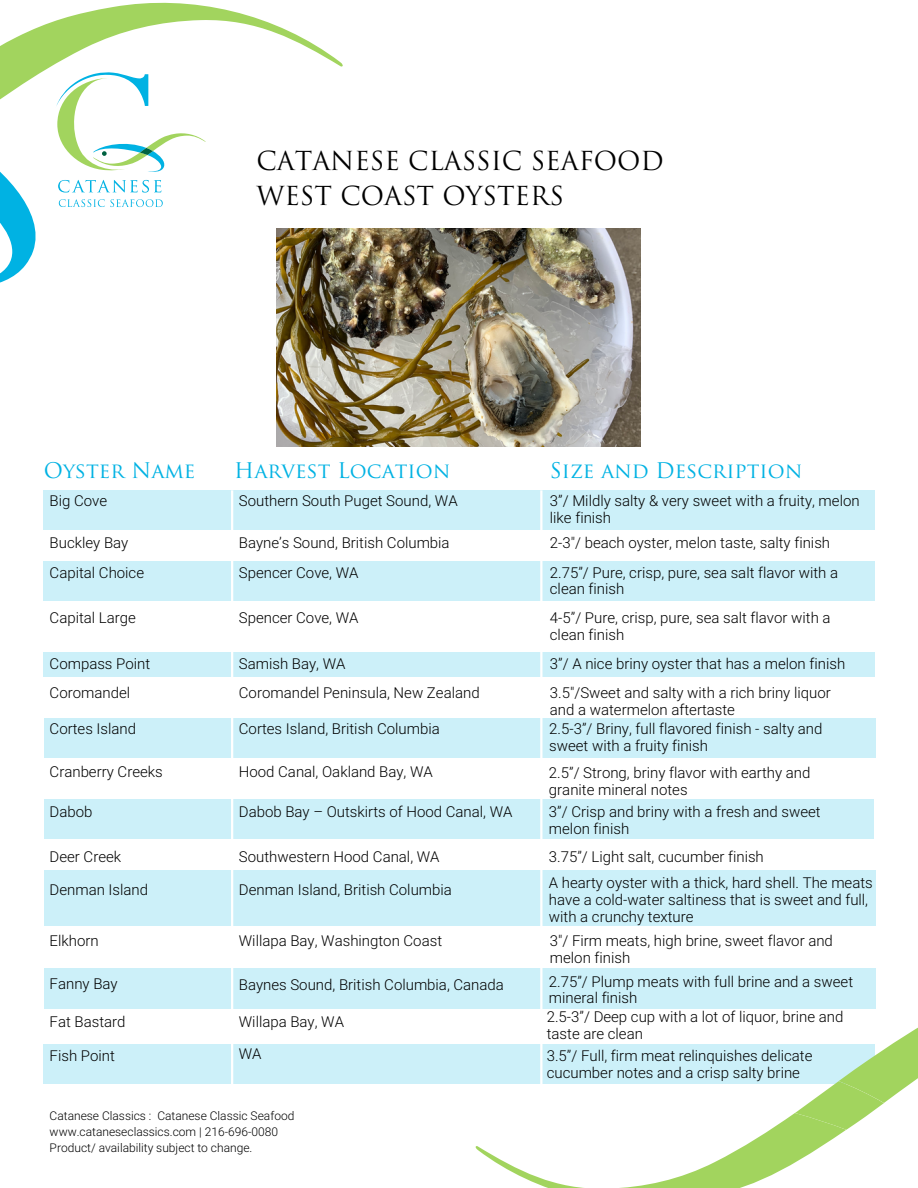
<style>
.page{position:relative;width:918px;height:1188px;background:#fff}
.page>*{position:absolute;margin:0;border:0;box-sizing:border-box;transform-origin:0 0}
.t1{font:25.5px "Trajan Pro";color:#000}
.t2{font:21px "Trajan Pro";color:#00b2e3}
.t3{font:300 15px/16.8px "Roboto";color:#000}
.t4{font:300 12px "Roboto";color:#000}
</style>
<div class="page">
<svg style="left:0;top:2px;width:343px;height:98px"></svg>
<svg style="left:0;top:171px;width:36px;height:112px"></svg>
<svg style="left:58px;top:180px;width:103px;height:13px"></svg>
<svg style="left:56px;top:71px;width:150px;height:101px"></svg>
<svg style="left:59px;top:199px;width:104px;height:8px"></svg>
<div style="left:43px;top:1044px;width:831px;height:39px;background:#ccf0f9"></div>
<svg style="left:474px;top:973px;width:444px;height:215px"></svg>
<div style="left:43px;top:490px;width:831px;height:40px;background:#ccf0f9"></div>
<div style="left:43px;top:562px;width:831px;height:39px;background:#ccf0f9"></div>
<div style="left:43px;top:652px;width:831px;height:25px;background:#ccf0f9"></div>
<div style="left:44px;top:718px;width:831px;height:40px;background:#ccf0f9"></div>
<div style="left:44px;top:800px;width:830px;height:39px;background:#ccf0f9"></div>
<div style="left:44px;top:870px;width:831px;height:55px;background:#ccf0f9"></div>
<div style="left:44px;top:968px;width:831px;height:41px;background:#ccf0f9"></div>
<hr style="left:231px;top:490px;width:2px;height:661px;background:#fff">
<hr style="left:540px;top:490px;width:2px;height:661px;background:#fff">
<img style="left:276px;top:229px;width:365px;height:218px">
<p class="t1" style="left:256px;top:151px;width:409px">CATANESE CLASSIC SEAFOOD</p>
<p class="t1" style="left:256px;top:186px;width:309px">WEST COAST OYSTERS</p>
<p class="t2" style="left:44px;top:462px;width:153px">Oyster Name</p>
<p class="t3" style="left:50px;top:493px;width:59px">Big Cove</p>
<p class="t2" style="left:234px;top:462px;width:217px">Harvest Location</p>
<p class="t3" style="left:239px;top:492px;width:220px">Southern South Puget Sound, WA</p>
<p class="t2" style="left:550px;top:462px;width:254px">Size and Description</p>
<p class="t3" style="left:550px;top:493px;width:311px">3”/ Mildly salty &amp; very sweet with a fruity, melon like finish</p>
<p class="t3" style="left:50px;top:535px;width:80px">Buckley Bay</p>
<p class="t3" style="left:239px;top:535px;width:212px">Bayne’s Sound, British Columbia</p>
<p class="t3" style="left:550px;top:535px;width:282px">2-3″/ beach oyster, melon taste, salty finish</p>
<p class="t3" style="left:550px;top:564px;width:290px">2.75”/ Pure, crisp, pure, sea salt flavor with a clean finish</p>
<p class="t3" style="left:50px;top:564px;width:96px">Capital Choice</p>
<p class="t3" style="left:239px;top:564px;width:121px">Spencer Cove, WA</p>
<p class="t3" style="left:550px;top:610px;width:282px">4-5”/ Pure, crisp, pure, sea salt flavor with a clean finish</p>
<p class="t3" style="left:50px;top:610px;width:88px">Capital Large</p>
<p class="t3" style="left:239px;top:610px;width:121px">Spencer Cove, WA</p>
<p class="t3" style="left:50px;top:655px;width:102px">Compass Point</p>
<p class="t3" style="left:239px;top:655px;width:108px">Samish Bay, WA</p>
<p class="t3" style="left:550px;top:655px;width:297px">3”/ A nice briny oyster that has a melon finish</p>
<p class="t3" style="left:50px;top:684px;width:82px">Coromandel</p>
<p class="t3" style="left:239px;top:684px;width:242px">Coromandel Peninsula, New Zealand</p>
<p class="t3" style="left:550px;top:684px;width:282px">3.5"/Sweet and salty with a rich briny liquor and a watermelon aftertaste</p>
<p class="t3" style="left:50px;top:720px;width:88px">Cortes Island</p>
<p class="t3" style="left:239px;top:720px;width:202px">Cortes Island, British Columbia</p>
<p class="t3" style="left:50px;top:764px;width:115px">Cranberry Creeks</p>
<p class="t3" style="left:239px;top:764px;width:196px">Hood Canal, Oakland Bay, WA</p>
<p class="t3" style="left:549px;top:720px;width:275px">2.5-3”/ Briny, full flavored finish - salty and sweet with a fruity finish</p>
<p class="t3" style="left:549px;top:764px;width:263px">2.5”/ Strong, briny flavor with earthy and granite mineral notes</p>
<p class="t3" style="left:50px;top:803px;width:44px">Dabob</p>
<p class="t3" style="left:239px;top:803px;width:275px">Dabob Bay – Outskirts of Hood Canal, WA</p>
<p class="t3" style="left:50px;top:848px;width:73px">Deer Creek</p>
<p class="t3" style="left:239px;top:848px;width:202px">Southwestern Hood Canal, WA</p>
<p class="t3" style="left:549px;top:848px;width:216px">3.75”/ Light salt, cucumber finish</p>
<p class="t3" style="left:549px;top:803px;width:273px">3”/ Crisp and briny with a fresh and sweet melon finish</p>
<p class="t3" style="left:50px;top:882px;width:100px">Denman Island</p>
<p class="t3" style="left:239px;top:882px;width:215px">Denman Island, British Columbia</p>
<p class="t3" style="left:549px;top:874px;width:325px">A hearty oyster with a thick, hard shell. The meats have a cold-water saltiness that is sweet and full, with a crunchy texture</p>
<p class="t3" style="left:50px;top:933px;width:51px">Elkhorn</p>
<p class="t3" style="left:239px;top:933px;width:205px">Willapa Bay, Washington Coast</p>
<p class="t3" style="left:550px;top:933px;width:285px">3″/ Firm meats, high brine, sweet flavor and melon finish</p>
<p class="t3" style="left:50px;top:976px;width:70px">Fanny Bay</p>
<p class="t3" style="left:239px;top:976px;width:267px">Baynes Sound, British Columbia, Canada</p>
<p class="t3" style="left:549px;top:973px;width:306px">2.75”/ Plump meats with full brine and a sweet mineral finish</p>
<p class="t3" style="left:50px;top:1014px;width:77px">Fat Bastard</p>
<p class="t3" style="left:239px;top:1014px;width:107px">Willapa Bay, WA</p>
<p class="t3" style="left:547px;top:1009px;width:298px">2.5-3”/ Deep cup with a lot of liquor, brine and taste are clean</p>
<p class="t3" style="left:50px;top:1047px;width:67px">Fish Point</p>
<p class="t3" style="left:239px;top:1046px;width:24px">WA</p>
<p class="t3" style="left:547px;top:1048px;width:267px">3.5”/ Full, firm meat relinquishes delicate cucumber notes and a crisp salty brine</p>
<p class="t4" style="left:50px;top:1109px;width:246px">Catanese Classics : Catanese Classic Seafood</p>
<p class="t4" style="left:50px;top:1125px;width:230px">www.cataneseclassics.com | 216-696-0080</p>
<p class="t4" style="left:50px;top:1141px;width:204px">Product/ availability subject to change.</p>
</div>
